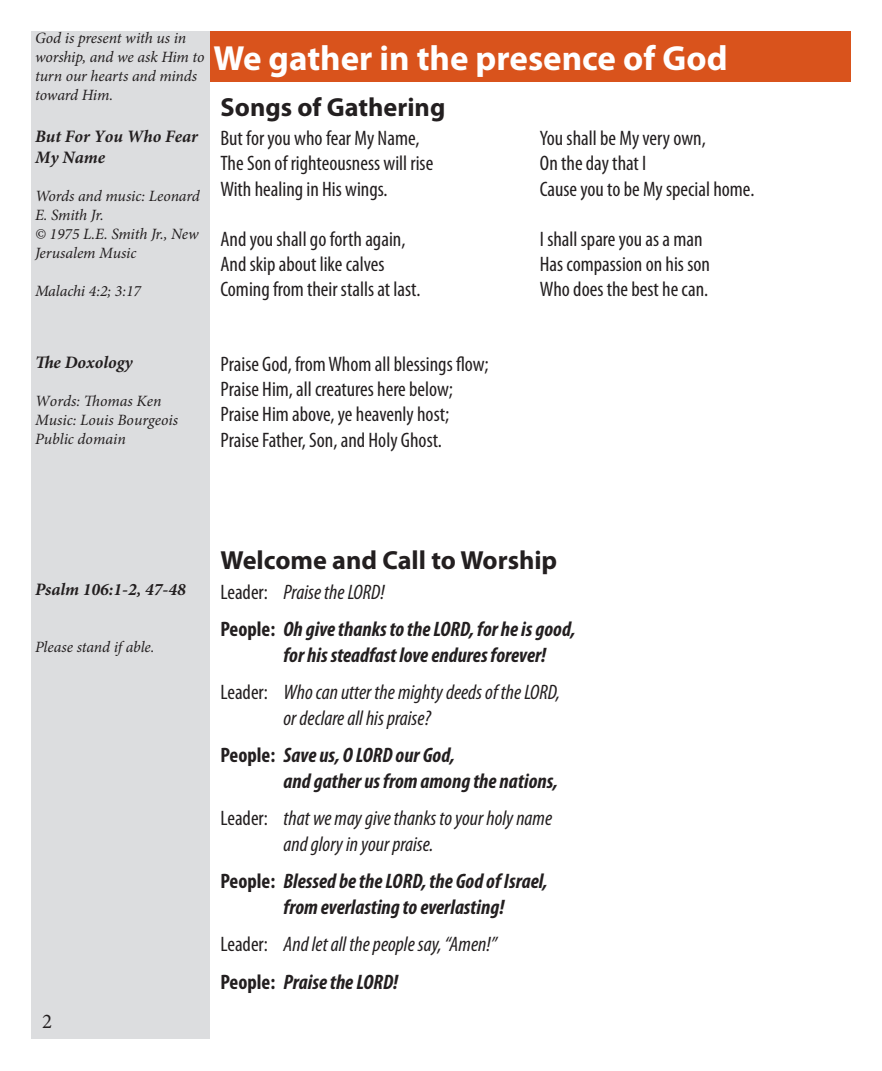
<style>
.page{position:relative;width:882px;height:1071px;background:#fff}
.page>*{position:absolute;margin:0;border:0;box-sizing:border-box;transform-origin:0 0}
.t1{font:700 35px "Myriad Pro";color:#fff}
.t2{font:700 26.25px "Myriad Pro";color:#231f20}
.t3{font:condensed 21px "Myriad Pro";color:#231f20}
.t4{font:italic 700 condensed 21px "Myriad Pro";color:#231f20}
.t5{font:italic condensed 21px "Myriad Pro";color:#231f20}
.t6{font:21px "Minion Pro";color:#231f20}
.t7{font:italic 700 17.5px/21px "Minion Pro";color:#231f20}
.t8{font:italic 15.75px/18.9px "Minion Pro";letter-spacing:-.005em;color:#231f20}
.s1{font-style:normal}
</style>
<div class="page">
<div style="left:32px;top:32px;width:178px;height:1008px;background:#dcdddf"></div>
<div style="left:210px;top:32px;width:640px;height:50px;background:#d9531c"></div>
<p class="t8" style="left:35px;top:28px;width:171px">God is present with us in worship, and we ask Him to turn our hearts and minds toward Him.</p>
<p class="t7" style="left:35px;top:126px;width:165px">But For You Who Fear<br>My Name</p>
<p class="t8" style="left:35px;top:187px;width:166px">Words and music: Leonard<br>E. Smith Jr.</p>
<p class="t8" style="left:35px;top:224px;width:165px">© 1975 L.E. Smith Jr., New<br>Jerusalem Music</p>
<p class="t8" style="left:35px;top:281px;width:108px">Malachi 4:2; 3:17</p>
<p class="t1" style="left:214px;top:35px;width:516px">We gather in the presence of God</p>
<p class="t2" style="left:220px;top:90px;width:226px">Songs of Gathering</p>
<p class="t3" style="left:220px;top:126px;width:201px">But for you who fear My Name,</p>
<p class="t3" style="left:220px;top:151px;width:214px">The Son of righteousness will rise</p>
<p class="t3" style="left:220px;top:176px;width:169px">With healing in His wings.</p>
<p class="t3" style="left:220px;top:226px;width:186px">And you shall go forth again,</p>
<p class="t3" style="left:220px;top:252px;width:165px">And skip about like calves</p>
<p class="t3" style="left:220px;top:277px;width:201px">Coming from their stalls at last.</p>
<p class="t3" style="left:540px;top:126px;width:168px">You shall be My very own,</p>
<p class="t3" style="left:540px;top:151px;width:108px">On the day that I</p>
<p class="t3" style="left:540px;top:176px;width:216px">Cause you to be My special home.</p>
<p class="t3" style="left:540px;top:226px;width:164px">I shall spare you as a man</p>
<p class="t3" style="left:540px;top:252px;width:172px">Has compassion on his son</p>
<p class="t3" style="left:540px;top:277px;width:170px">Who does the best he can.</p>
<p class="t7" style="left:35px;top:352px;width:99px">The Doxology</p>
<p class="t8" style="left:35px;top:391px;width:128px">Words: Thomas Ken</p>
<p class="t8" style="left:35px;top:410px;width:145px">Music: Louis Bourgeois</p>
<p class="t8" style="left:35px;top:429px;width:92px">Public domain</p>
<p class="t3" style="left:220px;top:351px;width:270px">Praise God, from Whom all blessings flow;</p>
<p class="t3" style="left:220px;top:377px;width:234px">Praise Him, all creatures here below;</p>
<p class="t3" style="left:220px;top:402px;width:230px">Praise Him above, ye heavenly host;</p>
<p class="t3" style="left:220px;top:427px;width:223px">Praise Father, Son, and Holy Ghost.</p>
<p class="t7" style="left:35px;top:579px;width:152px">Psalm 106:1-2, 47-48</p>
<p class="t8" style="left:35px;top:638px;width:121px">Please stand if able.</p>
<p class="t6" style="left:42px;top:1007px;width:12px">2</p>
<p class="t2" style="left:220px;top:543px;width:338px">Welcome and Call to Worship</p>
<p class="t5" style="left:220px;top:579px;width:166px"><span class="s1">Leader:</span> Praise the LORD!</p>
<p class="t4" style="left:220px;top:616px;width:356px"><span class="s1">People:</span> Oh give thanks to the LORD, for he is good,</p>
<p class="t4" style="left:284px;top:641px;width:264px">for his steadfast love endures forever!</p>
<p class="t5" style="left:220px;top:680px;width:341px"><span class="s1">Leader:</span> Who can utter the mighty deeds of the LORD,</p>
<p class="t5" style="left:284px;top:705px;width:149px">or declare all his praise?</p>
<p class="t4" style="left:220px;top:742px;width:236px"><span class="s1">People:</span> Save us, O LORD our God,</p>
<p class="t4" style="left:284px;top:767px;width:276px">and gather us from among the nations,</p>
<p class="t5" style="left:220px;top:806px;width:333px"><span class="s1">Leader:</span> that we may give thanks to your holy name</p>
<p class="t5" style="left:284px;top:831px;width:152px">and glory in your praise.</p>
<p class="t4" style="left:220px;top:868px;width:329px"><span class="s1">People:</span> Blessed be the LORD, the God of Israel,</p>
<p class="t4" style="left:284px;top:893px;width:222px">from everlasting to everlasting!</p>
<p class="t5" style="left:220px;top:932px;width:278px"><span class="s1">Leader:</span> And let all the people say, “Amen!”</p>
<p class="t4" style="left:220px;top:969px;width:179px"><span class="s1">People:</span> Praise the LORD!</p>
</div>
